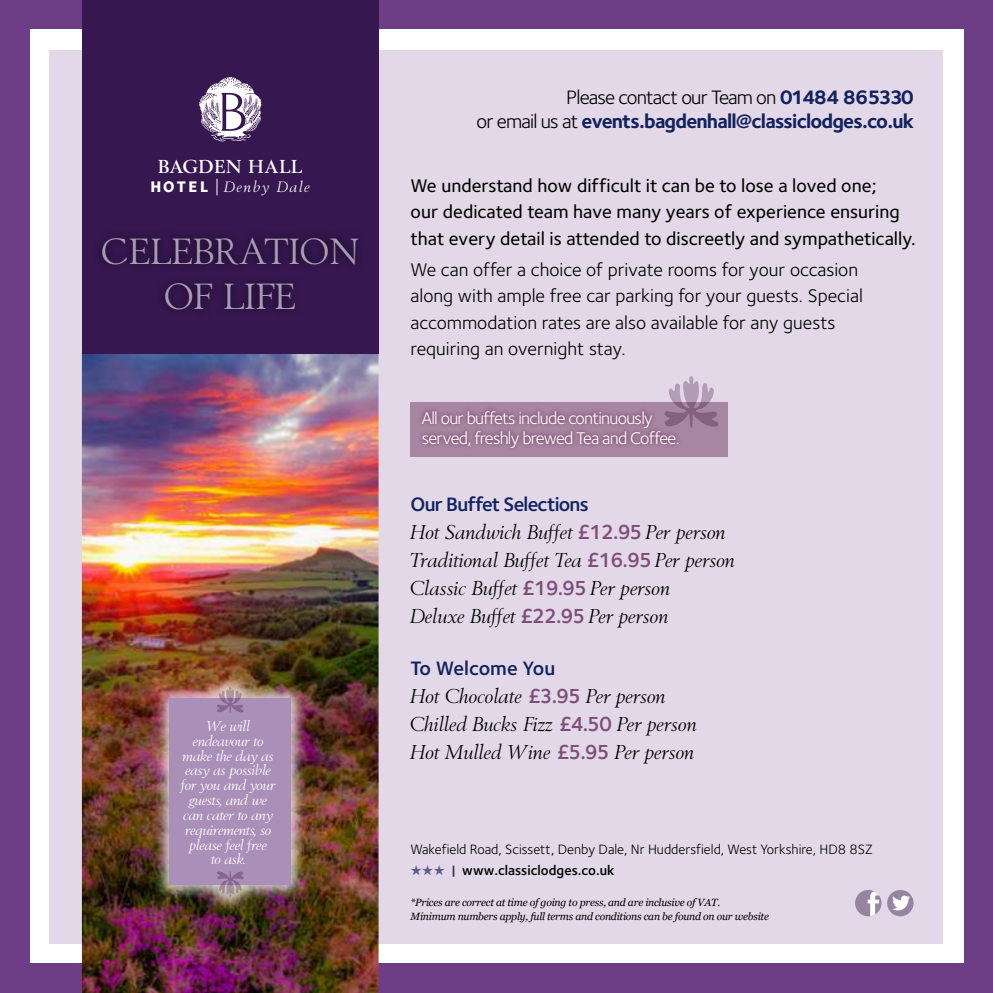
<style>
.page{position:relative;width:993px;height:993px;background:#fff}
.page>*{position:absolute;margin:0;border:0;box-sizing:border-box;transform-origin:0 0}
.t1{font:37.98px/45.3px "Berling";color:#aa9db3;text-align:center}
.t2{font:21px/28px "Berling Itlic";color:#000}
.t3{font:700 20.12px/23.6px "Foundry Sterling";letter-spacing:-.04em;color:#12225e;text-align:right}
.t4{font:600 20.12px "Foundry Sterling";letter-spacing:-.04em;color:#12225e}
.t5{font:600 20.12px "Foundry Sterling";color:#12225e}
.t6{font:19.6px "Berling Bld";letter-spacing:.04em;color:#fff}
.t7{font:18.9px/26.2px "Foundry Sterling";color:#000}
.t8{font:500 18.9px/26.2px "Foundry Sterling";color:#000}
.t9{font:17.5px/20.1px "Foundry Sterling";letter-spacing:-.04em;color:#fff}
.t10{font:15.75px "Berling Itlic";letter-spacing:.1em;color:#fff}
.t11{font:15.05px/14.9px "Berling Itlic";letter-spacing:-.02em;color:#fff;text-align:center}
.t12{font:14px/21.7px "Foundry Sterling";color:#000}
.t13{font:italic 10.5px/13.7px "Georgia";letter-spacing:-.02em;color:#000}
.s1{font-family:"Legato";font-weight:700}
.s2{font-weight:400;color:#000}
.s3{font-family:"Foundry Sterling";font-weight:600;color:#7e4e78}
.s4{font-weight:600;color:#2e3250}
.s5{font-weight:600}
</style>
<div class="page">
<div style="left:0;top:0;width:992px;height:992px;background:#6d3e86"></div>
<div style="left:30px;top:30px;width:932px;height:932px;background:#fff"></div>
<div style="left:50px;top:50px;width:893px;height:893px;background:#e2d8e7"></div>
<img style="left:82px;top:353px;width:296px;height:639px">
<svg style="left:854px;top:889px;width:27px;height:27px"></svg>
<svg style="left:867px;top:890px;width:12px;height:26px"></svg>
<svg style="left:886px;top:889px;width:27px;height:27px"></svg>
<svg style="left:891px;top:895px;width:18px;height:15px"></svg>
<div style="left:154px;top:672px;width:152px;height:239px;background:#fff;opacity:.75"></div>
<div style="left:169px;top:698px;width:122px;height:186px;background:#aa8fb9"></div>
<svg style="left:217px;top:871px;width:26px;height:25px"></svg>
<svg style="left:217px;top:687px;width:26px;height:25px"></svg>
<div style="left:82px;top:0;width:296px;height:353px;background:#361750"></div>
<div style="left:93px;top:228px;width:273px;height:90px;background:#33154b"></div>
<div style="left:410px;top:402px;width:317px;height:54px;background:#a786a2"></div>
<div style="left:417px;top:405px;width:265px;height:47px;background:#4f002e;opacity:.75"></div>
<svg style="left:216px;top:179px;width:1px;height:16px"></svg>
<svg style="left:199px;top:77px;width:62px;height:65px"></svg>
<svg style="left:664px;top:405px;width:18px;height:22px"></svg>
<p class="t6" style="left:158px;top:154px;width:146px">BAGDEN HALL</p>
<p class="t10" style="left:150px;top:178px;width:161px"><span class="s1">HOTEL</span> Denby Dale</p>
<h1 class="t1" style="left:101px;top:229px;width:260px">CELEBRATION<br>OF LIFE</h1>
<p class="t11" style="left:181px;top:718px;width:96px">We will endeavour to make the day as easy as possible for you and your guests, and we can cater to any requirements, so please feel free<br>to ask.</p>
<p class="t3" style="left:476px;top:85px;width:439px"><span class="s2">Please contact our Team on</span> 01484 865330<br><span class="s2">or email us at</span> events.bagdenhall@classiclodges.co.uk</p>
<p class="t8" style="left:410px;top:172px;width:506px">We understand how difficult it can be to lose a loved one;<br>our dedicated team have many years of experience ensuring that every detail is attended to discreetly and sympathetically.</p>
<p class="t7" style="left:410px;top:256px;width:453px">We can offer a choice of private rooms for your occasion along with ample free car parking for your guests. Special accommodation rates are also available for any guests requiring an overnight stay.</p>
<p class="t9" style="left:421px;top:407px;width:259px">All our buffets include continuously served, freshly brewed Tea and Coffee.</p>
<p class="t4" style="left:410px;top:492px;width:180px">Our Buffet Selections</p>
<p class="t2" style="left:410px;top:518px;width:326px">Hot Sandwich Buffet <span class="s3">£12.95</span> Per person Traditional Buffet Tea <span class="s3">£16.95</span> Per person Classic Buffet <span class="s3">£19.95</span> Per person<br>Deluxe Buffet <span class="s3">£22.95</span> Per person</p>
<p class="t5" style="left:410px;top:656px;width:146px">To Welcome You</p>
<p class="t2" style="left:410px;top:682px;width:288px">Hot Chocolate <span class="s3">£3.95</span> Per person<br>Chilled Bucks Fizz <span class="s3">£4.50</span> Per person<br>Hot Mulled Wine <span class="s3">£5.95</span> Per person</p>
<p class="t12" style="left:451px;top:837px;width:422px;text-indent:-41px">Wakefield Road, Scissett, Denby Dale, Nr Huddersfield, West Yorkshire, HD8 8SZ <span class="s4">|</span> <span class="s5">www.classiclodges.co.uk</span></p>
<p class="t13" style="left:410px;top:895px;width:360px">*Prices are correct at time of going to press, and are inclusive of VAT.<br>Minimum numbers apply, full terms and conditions can be found on our website</p>
</div>
